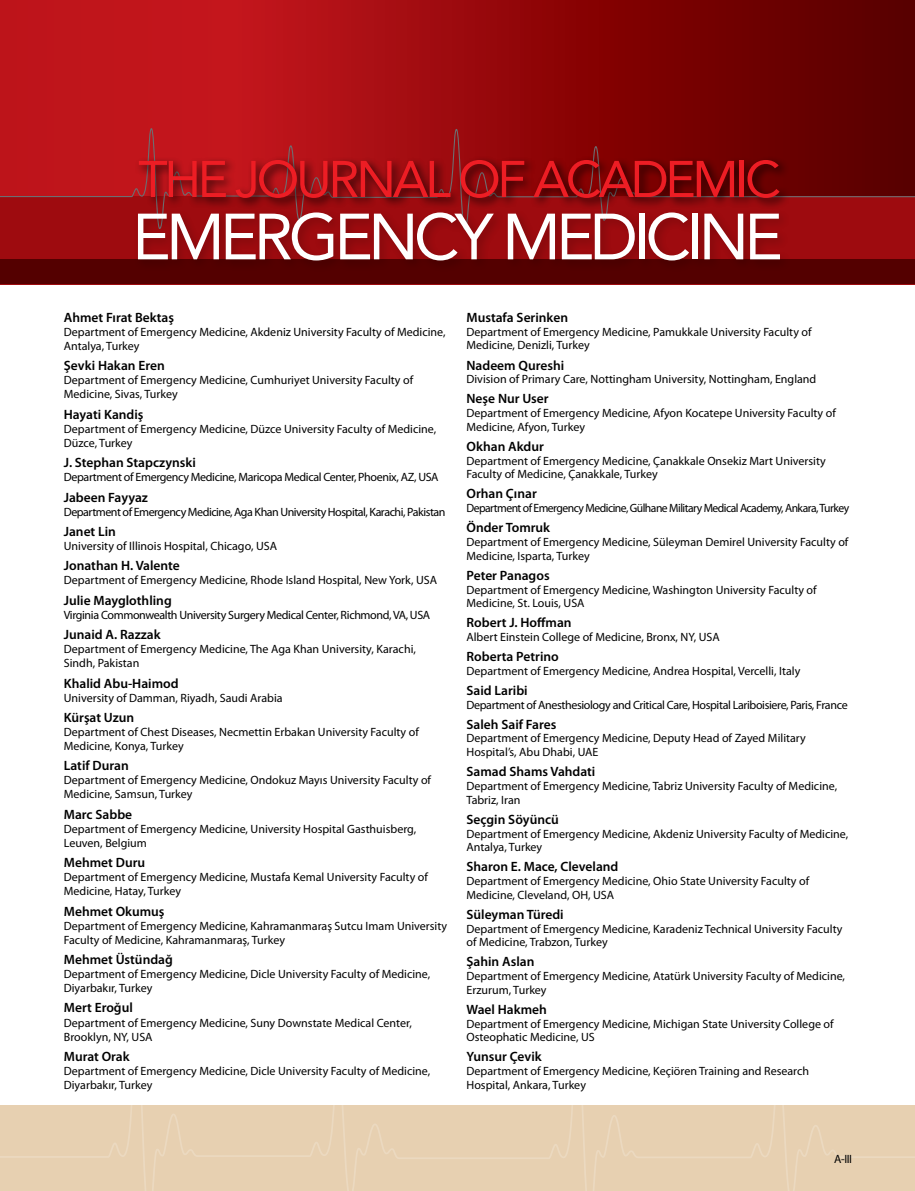
<style>
.page{position:relative;width:915px;height:1191px;background:#fff}
.page>*{position:absolute;margin:0;border:0;box-sizing:border-box;transform-origin:0 0}
.t1{font:64.5px "Avenir LT Std";letter-spacing:-.07em;color:#fff}
.t2{font:51px "Avenir LT Std";letter-spacing:-.065em;color:#ed1d24}
.t3{font:600 13.5px "Myriad Pro";color:#000}
.t4{font:12px/13.6px "Myriad Pro";color:#000}
.t5{font:12px "Myriad Pro";letter-spacing:-.03em;color:#000}
.t6{font:12px "Myriad Pro";letter-spacing:-.045em;color:#000}
.t7{font:12px "Myriad Pro";letter-spacing:-.04em;color:#000}
</style>
<div class="page">
<svg style="left:0;top:0;width:914px;height:128px"></svg>
<div style="left:0;top:196px;width:914px;height:89px;background:#9e0b0f"></div>
<div style="left:0;top:259px;width:914px;height:25px;background:#540000"></div>
<svg style="left:0;top:128px;width:914px;height:70px"></svg>
<div style="left:134px;top:156px;width:656px;height:54px;background:#000;opacity:.75"></div>
<div style="left:134px;top:209px;width:658px;height:64px;background:#000;opacity:.2"></div>
<div style="left:0;top:1105px;width:914px;height:86px;background:#e7d0b1"></div>
<p class="t2" style="left:138px;top:149px;width:644px">THE JOURNAL OF ACADEMIC</p>
<p class="t1" style="left:132px;top:198px;width:651px">EMERGENCY MEDICINE</p>
<p class="t3" style="left:64px;top:309px;width:112px">Ahmet Fırat Bektaş</p>
<p class="t4" style="left:64px;top:325px;width:383px">Department of Emergency Medicine, Akdeniz University Faculty of Medicine,<br>Antalya, Turkey</p>
<p class="t3" style="left:64px;top:357px;width:102px">Şevki Hakan Eren</p>
<p class="t4" style="left:64px;top:373px;width:351px">Department of Emergency Medicine, Cumhuriyet University Faculty of<br>Medicine, Sivas, Turkey</p>
<p class="t3" style="left:64px;top:406px;width:81px">Hayati Kandiş</p>
<p class="t4" style="left:64px;top:422px;width:374px">Department of Emergency Medicine, Düzce University Faculty of Medicine,<br>Düzce, Turkey</p>
<p class="t3" style="left:64px;top:454px;width:134px">J. Stephan Stapczynski</p>
<p class="t5" style="left:64px;top:470px;width:376px">Department of Emergency Medicine, Maricopa Medical Center, Phoenix, AZ, USA</p>
<p class="t3" style="left:64px;top:488px;width:86px">Jabeen Fayyaz</p>
<p class="t7" style="left:64px;top:504px;width:383px">Department of Emergency Medicine, Aga Khan University Hospital, Karachi, Pakistan</p>
<p class="t3" style="left:64px;top:523px;width:54px">Janet Lin</p>
<p class="t4" style="left:64px;top:539px;width:215px">University of Illinois Hospital, Chicago, USA</p>
<p class="t3" style="left:64px;top:557px;width:117px">Jonathan H. Valente</p>
<p class="t4" style="left:64px;top:573px;width:374px">Department of Emergency Medicine, Rhode Island Hospital, New York, USA</p>
<p class="t3" style="left:64px;top:592px;width:109px">Julie Mayglothling</p>
<p class="t5" style="left:64px;top:607px;width:368px">Virginia Commonwealth University Surgery Medical Center, Richmond, VA, USA</p>
<p class="t3" style="left:64px;top:626px;width:98px">Junaid A. Razzak</p>
<p class="t4" style="left:64px;top:642px;width:353px">Department of Emergency Medicine, The Aga Khan University, Karachi,<br>Sindh, Pakistan</p>
<p class="t3" style="left:64px;top:674px;width:116px">Khalid Abu-Haimod</p>
<p class="t4" style="left:64px;top:690px;width:220px">University of Damman, Riyadh, Saudi Arabia</p>
<p class="t3" style="left:64px;top:709px;width:72px">Kürşat Uzun</p>
<p class="t4" style="left:64px;top:725px;width:356px">Department of Chest Diseases, Necmettin Erbakan University Faculty of<br>Medicine, Konya, Turkey</p>
<p class="t3" style="left:64px;top:757px;width:66px">Latif Duran</p>
<p class="t4" style="left:64px;top:773px;width:368px">Department of Emergency Medicine, Ondokuz Mayıs University Faculty of<br>Medicine, Samsun, Turkey</p>
<p class="t3" style="left:64px;top:805px;width:70px">Marc Sabbe</p>
<p class="t4" style="left:64px;top:821px;width:354px">Department of Emergency Medicine, University Hospital Gasthuisberg,<br>Leuven, Belgium</p>
<p class="t3" style="left:64px;top:854px;width:83px">Mehmet Duru</p>
<p class="t4" style="left:64px;top:870px;width:365px">Department of Emergency Medicine, Mustafa Kemal University Faculty of<br>Medicine, Hatay, Turkey</p>
<p class="t3" style="left:64px;top:902px;width:102px">Mehmet Okumuş</p>
<p class="t4" style="left:64px;top:918px;width:384px">Department of Emergency Medicine, Kahramanmaraş Sutcu Imam University<br>Faculty of Medicine, Kahramanmaraş, Turkey</p>
<p class="t3" style="left:64px;top:951px;width:110px">Mehmet Üstündağ</p>
<p class="t4" style="left:64px;top:967px;width:368px">Department of Emergency Medicine, Dicle University Faculty of Medicine,<br>Diyarbakır, Turkey</p>
<p class="t3" style="left:64px;top:999px;width:70px">Mert Eroğul</p>
<p class="t4" style="left:64px;top:1015px;width:349px">Department of Emergency Medicine, Suny Downstate Medical Center,<br>Brooklyn, NY, USA</p>
<p class="t3" style="left:64px;top:1047px;width:67px">Murat Orak</p>
<p class="t4" style="left:64px;top:1063px;width:368px">Department of Emergency Medicine, Dicle University Faculty of Medicine,<br>Diyarbakır, Turkey</p>
<p class="t3" style="left:466px;top:309px;width:103px">Mustafa Serinken</p>
<p class="t4" style="left:466px;top:325px;width:346px">Department of Emergency Medicine, Pamukkale University Faculty of<br>Medicine, Denizli, Turkey</p>
<p class="t3" style="left:466px;top:356px;width:99px">Nadeem Qureshi</p>
<p class="t4" style="left:466px;top:372px;width:351px">Division of Primary Care, Nottingham University, Nottingham, England</p>
<p class="t3" style="left:466px;top:390px;width:84px">Neşe Nur User</p>
<p class="t4" style="left:466px;top:406px;width:371px">Department of Emergency Medicine, Afyon Kocatepe University Faculty of<br>Medicine, Afyon, Turkey</p>
<p class="t3" style="left:466px;top:438px;width:79px">Okhan Akdur</p>
<p class="t4" style="left:466px;top:453px;width:360px">Department of Emergency Medicine, Çanakkale Onsekiz Mart University<br>Faculty of Medicine, Çanakkale, Turkey</p>
<p class="t3" style="left:466px;top:485px;width:72px">Orhan Çınar</p>
<p class="t6" style="left:466px;top:501px;width:384px">Department of Emergency Medicine, Gülhane Military Medical Academy, Ankara, Turkey</p>
<p class="t3" style="left:466px;top:519px;width:85px">Önder Tomruk</p>
<p class="t4" style="left:466px;top:535px;width:383px">Department of Emergency Medicine, Süleyman Demirel University Faculty of<br>Medicine, Isparta, Turkey</p>
<p class="t3" style="left:466px;top:566px;width:85px">Peter Panagos</p>
<p class="t4" style="left:466px;top:582px;width:351px">Department of Emergency Medicine, Washington University Faculty of<br>Medicine, St. Louis, USA</p>
<p class="t3" style="left:466px;top:614px;width:107px">Robert J. Hoffman</p>
<p class="t4" style="left:466px;top:630px;width:255px">Albert Einstein College of Medicine, Bronx, NY, USA</p>
<p class="t3" style="left:466px;top:648px;width:94px">Roberta Petrino</p>
<p class="t4" style="left:466px;top:664px;width:335px">Department of Emergency Medicine, Andrea Hospital, Vercelli, Italy</p>
<p class="t3" style="left:466px;top:682px;width:63px">Said Laribi</p>
<p class="t5" style="left:466px;top:697px;width:382px">Department of Anesthesiology and Critical Care, Hospital Lariboisiere, Paris, France</p>
<p class="t3" style="left:466px;top:715px;width:91px">Saleh Saif Fares</p>
<p class="t4" style="left:466px;top:731px;width:340px">Department of Emergency Medicine, Deputy Head of Zayed Military<br>Hospital’s, Abu Dhabi, UAE</p>
<p class="t3" style="left:466px;top:763px;width:130px">Samad Shams Vahdati</p>
<p class="t4" style="left:466px;top:779px;width:372px">Department of Emergency Medicine, Tabriz University Faculty of Medicine,<br>Tabriz, Iran</p>
<p class="t3" style="left:466px;top:810px;width:94px">Seçgin Söyüncü</p>
<p class="t4" style="left:466px;top:826px;width:383px">Department of Emergency Medicine, Akdeniz University Faculty of Medicine,<br>Antalya, Turkey</p>
<p class="t3" style="left:466px;top:858px;width:153px">Sharon E. Mace, Cleveland</p>
<p class="t4" style="left:466px;top:874px;width:344px">Department of Emergency Medicine, Ohio State University Faculty of<br>Medicine, Cleveland, OH, USA</p>
<p class="t3" style="left:466px;top:905px;width:99px">Süleyman Türedi</p>
<p class="t4" style="left:466px;top:921px;width:377px">Department of Emergency Medicine, Karadeniz Technical University Faculty of Medicine, Trabzon, Turkey</p>
<p class="t3" style="left:466px;top:953px;width:69px">Şahin Aslan</p>
<p class="t4" style="left:466px;top:969px;width:380px">Department of Emergency Medicine, Atatürk University Faculty of Medicine,<br>Erzurum, Turkey</p>
<p class="t3" style="left:466px;top:1000px;width:82px">Wael Hakmeh</p>
<p class="t4" style="left:466px;top:1016px;width:368px">Department of Emergency Medicine, Michigan State University College of<br>Osteophatic Medicine, US</p>
<p class="t3" style="left:466px;top:1048px;width:77px">Yunsur Çevik</p>
<p class="t4" style="left:466px;top:1064px;width:344px">Department of Emergency Medicine, Keçiören Training and Research<br>Hospital, Ankara, Turkey</p>
<p class="t4" style="left:834px;top:1151px;width:19px">A-III</p>
</div>
